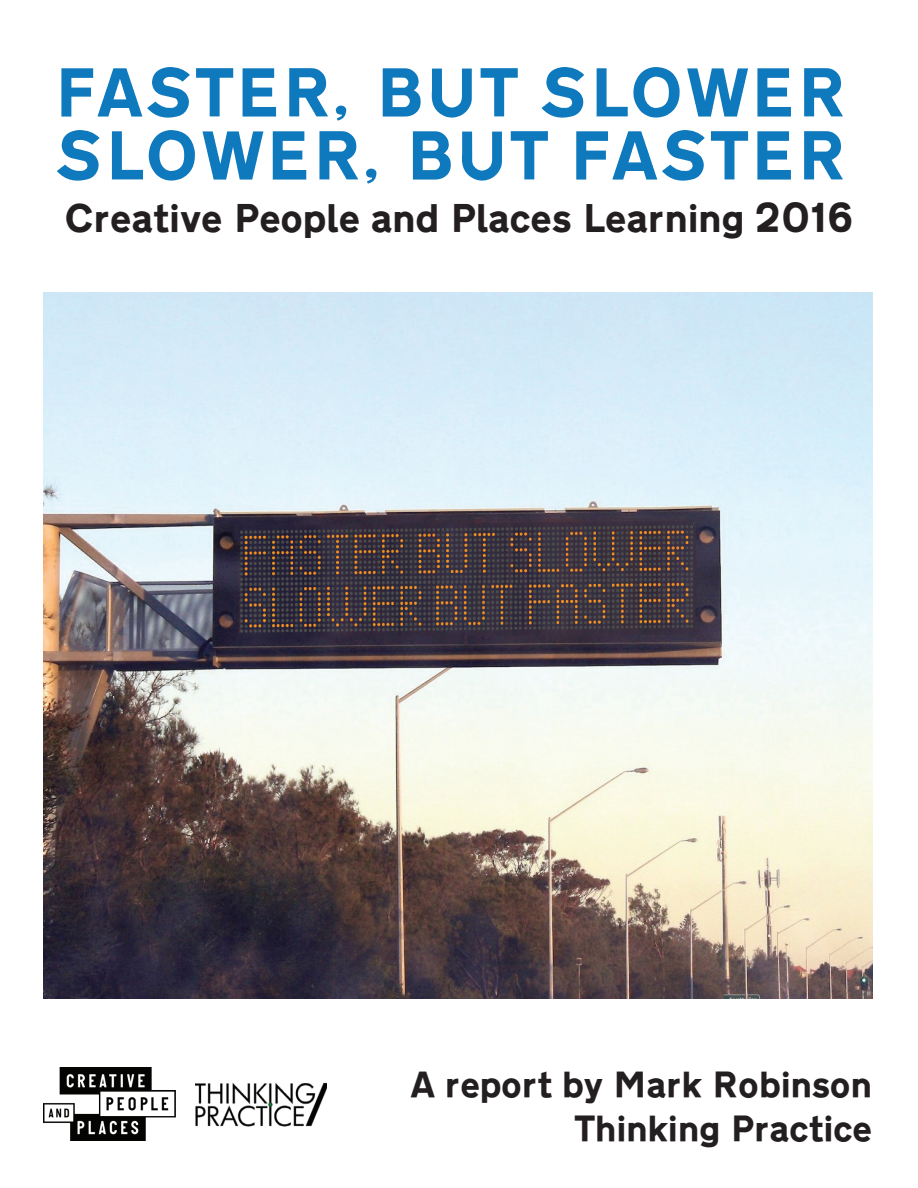
<style>
.page{position:relative;width:918px;height:1188px;background:#fff}
.page>*{position:absolute;margin:0;border:0;box-sizing:border-box;transform-origin:0 0}
.t1{font:800 64.5px/63px "Transport";letter-spacing:.005em;color:#0e79bd}
.t2{font:800 37.5px "Transport";letter-spacing:-.01em;color:#231f20}
.t3{font:800 34.5px/43.5px "Transport";letter-spacing:-.01em;color:#231f20;text-align:right}
.s1{font-size:39px}
</style>
<div class="page">
<img style="left:196px;top:1083px;width:131px;height:43px">
<img style="left:44px;top:1068px;width:132px;height:72px">
<img style="left:44px;top:292px;width:829px;height:707px">
<h1 class="t1" style="left:54px;top:63px;width:795px">FASTER, BUT SLOWER<br>SLOWER, BUT FASTER</h1>
<p class="t2" style="left:64px;top:196px;width:791px">Creative People and Places Learning <span class="s1">2016</span></p>
<p class="t3" style="left:410px;top:1064px;width:464px">A report by Mark Robinson<br>Thinking Practice</p>
</div>
